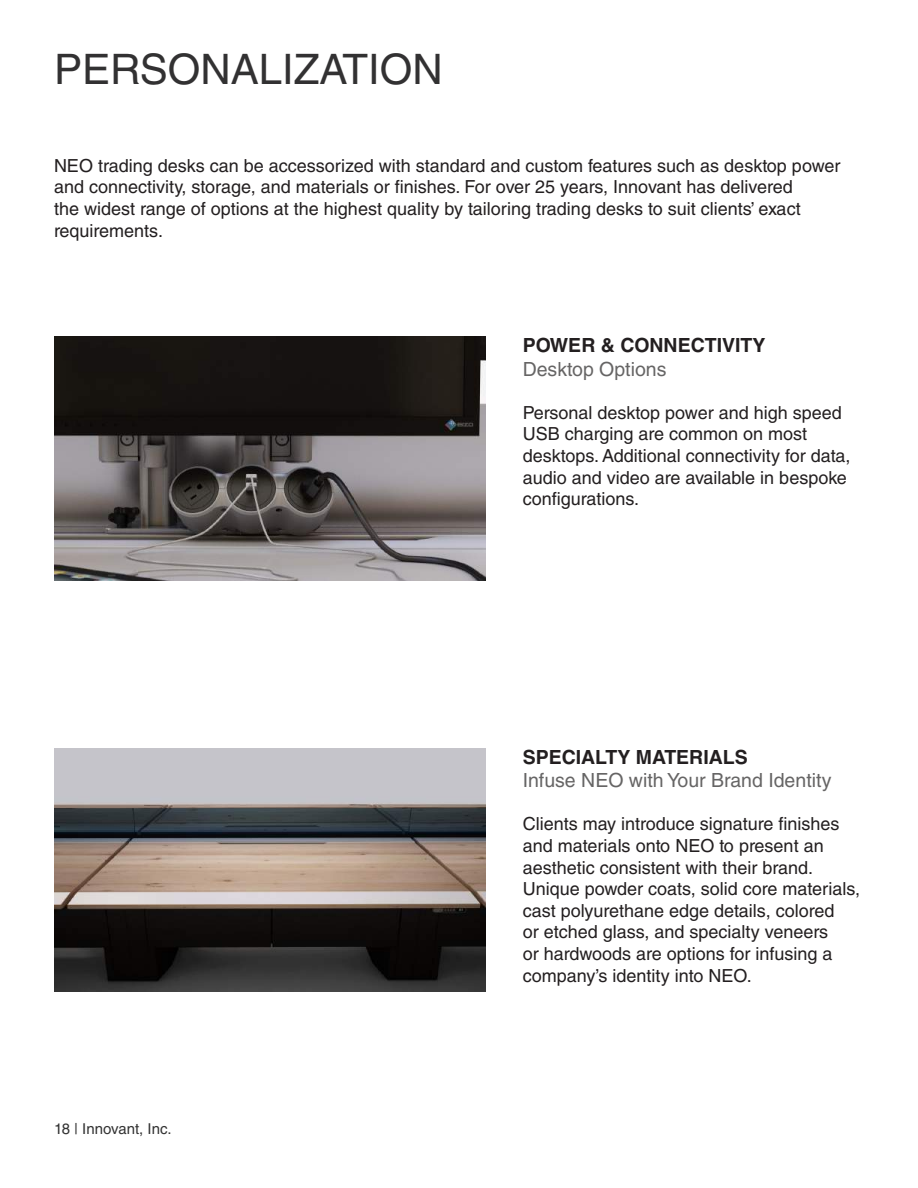
<style>
.page{position:relative;width:918px;height:1188px;background:#fff}
.page>*{position:absolute;margin:0;border:0;box-sizing:border-box;transform-origin:0 0}
.t1{font:42px "Helvetica LT Std";color:#323132}
.t2{font:19.5px "Helvetica LT Std";color:#666565}
.t3{font:700 19.5px "Helvetica LT Std";color:#231f20}
.t4{font:18px/21.6px "Helvetica LT Std";color:#231f20}
.t5{font:15px "Helvetica LT Std";color:#333}
</style>
<div class="page">
<img style="left:54px;top:337px;width:432px;height:243px">
<img style="left:54px;top:748px;width:432px;height:244px">
<h1 class="t1" style="left:54px;top:45px;width:390px">PERSONALIZATION</h1>
<p class="t4" style="left:54px;top:155px;width:788px">NEO trading desks can be accessorized with standard and custom features such as desktop power and connectivity, storage, and materials or finishes. For over 25 years, Innovant has delivered<br>the widest range of options at the highest quality by tailoring trading desks to suit clients’ exact requirements.</p>
<p class="t3" style="left:523px;top:334px;width:244px">POWER &amp; CONNECTIVITY</p>
<p class="t2" style="left:523px;top:358px;width:145px">Desktop Options</p>
<p class="t4" style="left:523px;top:402px;width:329px">Personal desktop power and high speed USB charging are common on most desktops. Additional connectivity for data, audio and video are available in bespoke configurations.</p>
<p class="t5" style="left:54px;top:1120px;width:119px">18 | Innovant, Inc.</p>
<p class="t3" style="left:523px;top:745px;width:227px">SPECIALTY MATERIALS</p>
<p class="t2" style="left:523px;top:769px;width:310px">Infuse NEO with Your Brand Identity</p>
<p class="t4" style="left:523px;top:813px;width:339px">Clients may introduce signature finishes and materials onto NEO to present an aesthetic consistent with their brand.<br>Unique powder coats, solid core materials, cast polyurethane edge details, colored<br>or etched glass, and specialty veneers<br>or hardwoods are options for infusing a company’s identity into NEO.</p>
</div>
